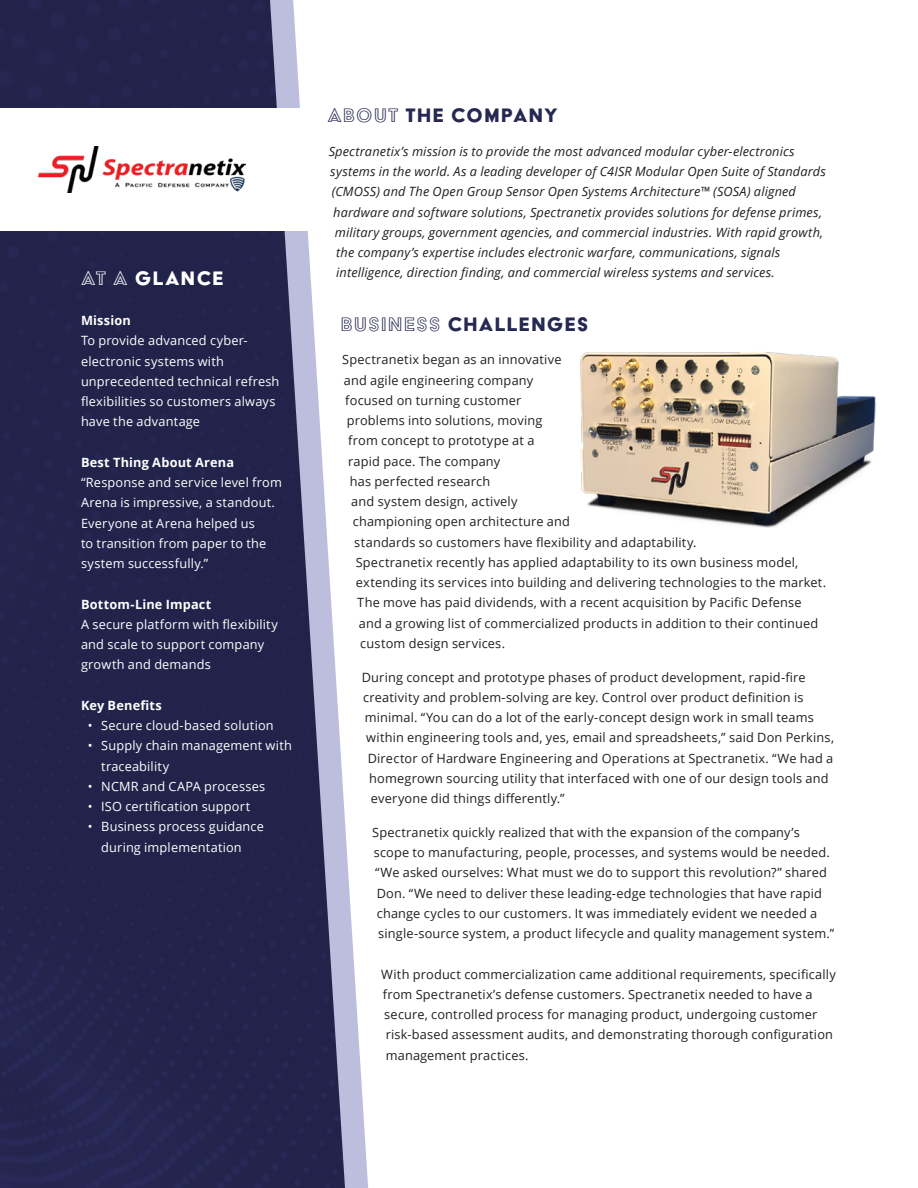
<style>
.page{position:relative;width:918px;height:1188px;background:#fff}
.page>*{position:absolute;margin:0;border:0;box-sizing:border-box;transform-origin:0 0}
.t1{font:22.5px "Acier BAT Text Solid";letter-spacing:.06em;color:#262852}
.t2{font:22.5px "Acier BAT Text Solid";letter-spacing:.06em;color:#fff}
.t3{font:12.75px/20.2px "Open Sans";letter-spacing:.015em;color:#231f20}
.t4{font:12.75px/20.2px "Open Sans";letter-spacing:.015em;color:#fff}
.t5{font:italic 12.75px "Open Sans";letter-spacing:.01em;color:#231f20}
.t6{font:700 12.75px "Open Sans";letter-spacing:.015em;color:#fff}
.s1{font-family:"Acier BAT Text Outline"}
.s2{font-weight:700}
</style>
<div class="page">
<svg style="left:345px;top:824px;width:23px;height:364px"></svg>
<img style="left:0;top:0;width:345px;height:1188px">
<div style="left:0;top:108px;width:310px;height:123px;background:#fff"></div>
<img style="left:38px;top:146px;width:208px;height:47px">
<img style="left:580px;top:352px;width:296px;height:176px">
<p class="t2" style="left:81px;top:266px;width:144px"><span class="s1">AT A</span> GLANCE</p>
<p class="t4" style="left:81px;top:310px;width:200px"><span class="s2">Mission<br></span>To provide advanced cyber&shy;electronic systems with unprecedented technical refresh flexibilities so customers always have the advantage</p>
<p class="t4" style="left:81px;top:452px;width:202px"><span class="s2">Best Thing About Arena </span>“Response and service level from<br>Arena is impressive, a standout.<br>Everyone at Arena helped us<br>to transition from paper to the system successfully.”</p>
<p class="t4" style="left:81px;top:594px;width:198px"><span class="s2">Bottom-Line Impact<br></span>A secure platform with flexibility and scale to support company growth and demands</p>
<p class="t6" style="left:81px;top:696px;width:82px">Key Benefits</p>
<p class="t4" style="left:88px;top:715px;width:187px">• Secure cloud-based solution</p>
<p class="t4" style="left:101px;top:735px;width:192px;text-indent:-14px">• Supply chain management with traceability</p>
<p class="t4" style="left:88px;top:776px;width:179px">• NCMR and CAPA processes</p>
<p class="t4" style="left:88px;top:796px;width:164px">• ISO certification support</p>
<p class="t4" style="left:101px;top:816px;width:164px;text-indent:-14px">• Business process guidance during implementation</p>
<p class="t1" style="left:327px;top:104px;width:232px"><span class="s1">ABOUT</span> THE COMPANY</p>
<p class="t5" style="left:329px;top:143px;width:467px">Spectranetix’s mission is to provide the most advanced modular cyber-electronics</p>
<p class="t5" style="left:330px;top:163px;width:497px">systems in the world. As a leading developer of C4ISR Modular Open Suite of Standards</p>
<p class="t5" style="left:332px;top:183px;width:466px">(CMOSS) and The Open Group Sensor Open Systems Architecture™ (SOSA) aligned</p>
<p class="t5" style="left:333px;top:203px;width:490px">hardware and software solutions, Spectranetix provides solutions for defense primes,</p>
<p class="t5" style="left:335px;top:224px;width:490px">military groups, government agencies, and commercial industries. With rapid growth,</p>
<p class="t5" style="left:336px;top:244px;width:446px">the company’s expertise includes electronic warfare, communications, signals</p>
<p class="t5" style="left:336px;top:264px;width:440px">intelligence, direction finding, and commercial wireless systems and services.</p>
<p class="t1" style="left:341px;top:312px;width:249px"><span class="s1">BUSINESS</span> CHALLENGES</p>
<p class="t3" style="left:342px;top:349px;width:221px">Spectranetix began as an innovative</p>
<p class="t3" style="left:344px;top:370px;width:191px">and agile engineering company</p>
<p class="t3" style="left:345px;top:390px;width:178px">focused on turning customer</p>
<p class="t3" style="left:347px;top:410px;width:197px">problems into solutions, moving</p>
<p class="t3" style="left:348px;top:430px;width:188px">from concept to prototype at a</p>
<p class="t3" style="left:348px;top:451px;width:154px">rapid pace. The company</p>
<p class="t3" style="left:350px;top:471px;width:142px">has perfected research</p>
<p class="t3" style="left:351px;top:491px;width:168px">and system design, actively</p>
<p class="t3" style="left:353px;top:511px;width:219px">championing open architecture and</p>
<p class="t3" style="left:354px;top:532px;width:344px">standards so customers have flexibility and adaptability.</p>
<p class="t3" style="left:356px;top:552px;width:444px">Spectranetix recently has applied adaptability to its own business model,</p>
<p class="t3" style="left:356px;top:572px;width:472px">extending its services into building and delivering technologies to the market.</p>
<p class="t3" style="left:357px;top:592px;width:446px">The move has paid dividends, with a recent acquisition by Pacific Defense</p>
<p class="t3" style="left:359px;top:613px;width:461px">and a growing list of commercialized products in addition to their continued</p>
<p class="t3" style="left:360px;top:633px;width:146px">custom design services.</p>
<p class="t3" style="left:362px;top:667px;width:445px">During concept and prototype phases of product development, rapid-fire</p>
<p class="t3" style="left:363px;top:687px;width:442px">creativity and problem-solving are key. Control over product definition is</p>
<p class="t3" style="left:365px;top:707px;width:450px">minimal. “You can do a lot of the early-concept design work in small teams</p>
<p class="t3" style="left:366px;top:727px;width:469px">within engineering tools and, yes, email and spreadsheets,” said Don Perkins,</p>
<p class="t3" style="left:368px;top:748px;width:467px">Director of Hardware Engineering and Operations at Spectranetix. “We had a</p>
<p class="t3" style="left:369px;top:768px;width:461px">homegrown sourcing utility that interfaced with one of our design tools and</p>
<p class="t3" style="left:371px;top:788px;width:195px">everyone did things differently.”</p>
<p class="t3" style="left:372px;top:822px;width:429px">Spectranetix quickly realized that with the expansion of the company’s</p>
<p class="t3" style="left:374px;top:842px;width:458px">scope to manufacturing, people, processes, and systems would be needed.</p>
<p class="t3" style="left:375px;top:862px;width:453px">“We asked ourselves: What must we do to support this revolution?” shared</p>
<p class="t3" style="left:377px;top:883px;width:447px">Don. “We need to deliver these leading-edge technologies that have rapid</p>
<p class="t3" style="left:377px;top:903px;width:442px">change cycles to our customers. It was immediately evident we needed a</p>
<p class="t3" style="left:378px;top:923px;width:458px">single-source system, a product lifecycle and quality management system.”</p>
<p class="t3" style="left:381px;top:964px;width:456px">With product commercialization came additional requirements, specifically from Spectranetix’s defense customers. Spectranetix needed to have a secure, controlled process for managing product, undergoing customer risk-based assessment audits, and demonstrating thorough configuration management practices.</p>
</div>
